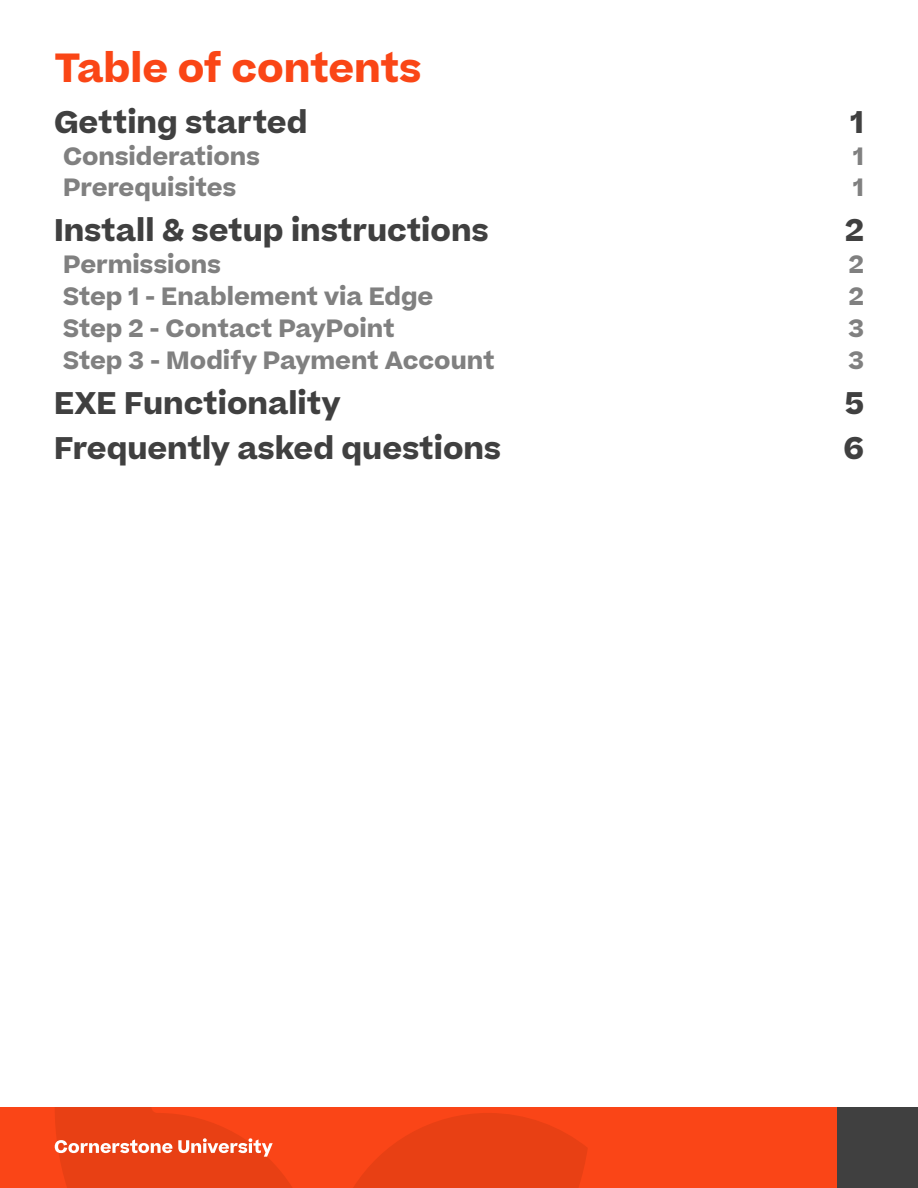
<style>
.page{position:relative;width:918px;height:1188px;background:#fff}
.page>*{position:absolute;margin:0;border:0;box-sizing:border-box;transform-origin:0 0}
.t1{font:700 39px "Beatrice";color:#fa4616}
.t2{font:700 30px "Beatrice";color:#404040}
.t3{font:700 24px "Beatrice";color:#808080}
</style>
<div class="page">
<div style="left:0;top:1107px;width:837px;height:81px;background:#fa4517"></div>
<div style="left:837px;top:1107px;width:81px;height:81px;background:#404040"></div>
<svg style="left:55px;top:1107px;width:533px;height:81px"></svg>
<h1 class="t1" style="left:54px;top:42px;width:369px">Table of contents</h1>
<p class="t2" style="left:54px;top:101px;width:255px">Getting started</p>
<p class="t2" style="left:851px;top:101px;width:15px">1</p>
<p class="t3" style="left:63px;top:140px;width:199px">Considerations</p>
<p class="t3" style="left:853px;top:140px;width:12px">1</p>
<p class="t3" style="left:63px;top:171px;width:175px">Prerequisites</p>
<p class="t3" style="left:853px;top:171px;width:12px">1</p>
<p class="t2" style="left:54px;top:210px;width:436px">Install &amp; setup instructions</p>
<p class="t2" style="left:845px;top:210px;width:20px">2</p>
<p class="t3" style="left:63px;top:248px;width:160px">Permissions</p>
<p class="t3" style="left:849px;top:248px;width:17px">2</p>
<p class="t3" style="left:63px;top:280px;width:372px">Step 1 - Enablement via Edge</p>
<p class="t3" style="left:849px;top:280px;width:17px">2</p>
<p class="t3" style="left:63px;top:312px;width:333px">Step 2 - Contact PayPoint</p>
<p class="t3" style="left:848px;top:312px;width:17px">3</p>
<p class="t3" style="left:63px;top:344px;width:433px">Step 3 - Modify Payment Account</p>
<p class="t3" style="left:848px;top:344px;width:17px">3</p>
<p class="t2" style="left:54px;top:382px;width:288px">EXE Functionality</p>
<p class="t2" style="left:845px;top:382px;width:20px">5</p>
<p class="t2" style="left:54px;top:427px;width:449px">Frequently asked questions</p>
<p class="t2" style="left:844px;top:427px;width:22px">6</p>
</div>
